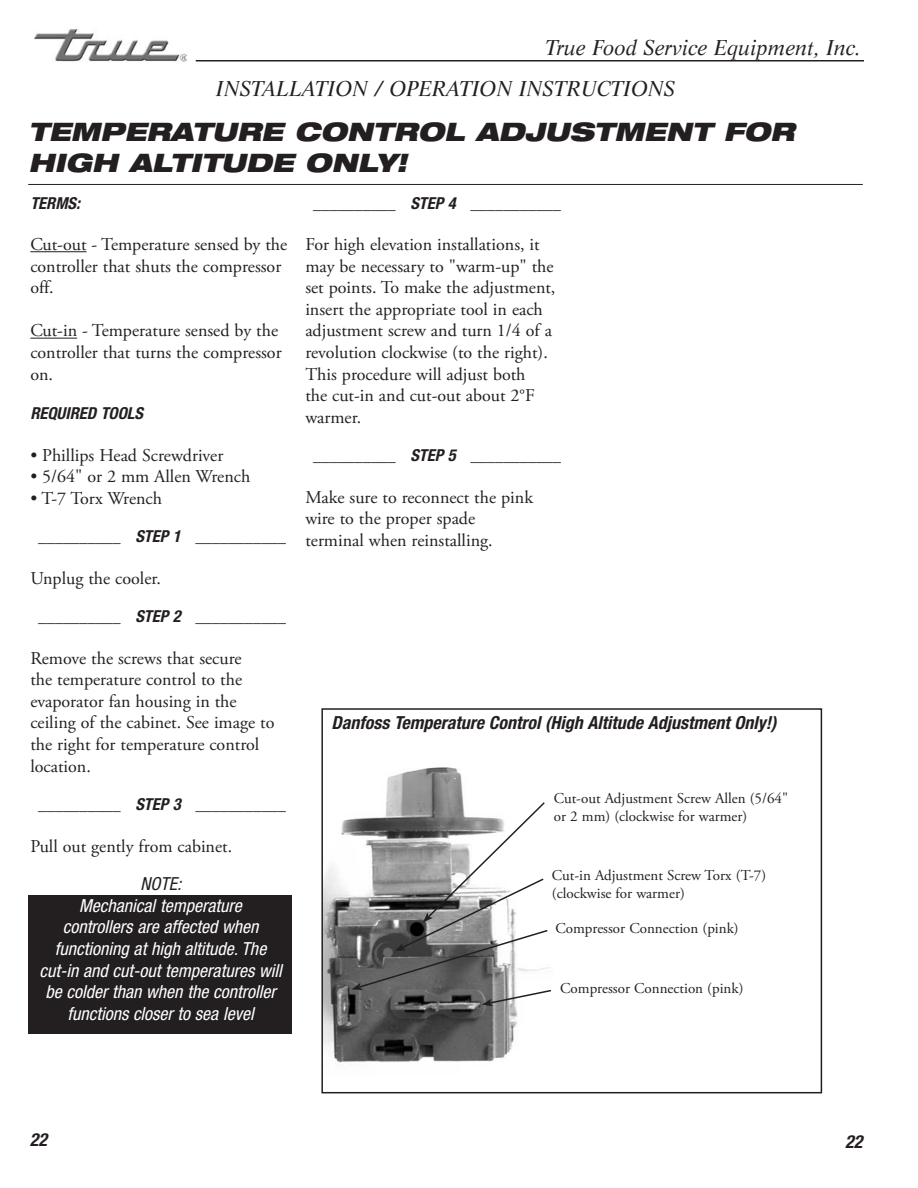
<style>
.page{position:relative;width:918px;height:1188px;background:#fff}
.page>*{position:absolute;margin:0;border:0;box-sizing:border-box;transform-origin:0 0}
.Table_Of_Contents{font:italic 900 expanded 25.5px/30.6px "Helvetica Neue LT Std";color:#231f20}
.t1{font:italic 21px "Life LT Std";color:#231f20}
.t2{font:18px/21.6px "Adobe Garamond Pro";color:#231f20}
.t3{font:italic condensed 18px/21.6px "Helvetica Neue LT Std";color:#fff;text-align:center}
.t4{font:italic 700 condensed 18px "Helvetica Neue LT Std";color:#231f20}
.t5{font:italic condensed 18px "Helvetica Neue LT Std";color:#231f20}
.t6{font:italic 700 condensed 16.5px "Helvetica Neue LT Std";color:#231f20}
.t7{font:15px/18px "Adobe Garamond Pro";color:#231f20}
.s1{font-weight:400;font-style:normal;font-stretch:normal}
</style>
<div class="page">
<img style="left:324px;top:767px;width:194px;height:296px">
<div style="left:321px;top:708px;width:501px;height:385px;border:2px solid #231f20"></div>
<div style="left:29px;top:896px;width:263px;height:138px;background:#231f20"></div>
<hr style="left:30px;top:251px;width:57px;height:1px;background:#231f20">
<hr style="left:30px;top:338px;width:47px;height:1px;background:#231f20">
<svg style="left:352px;top:801px;width:199px;height:205px"></svg>
<hr style="left:28px;top:184px;width:835px;height:1px;background:#231f20">
<hr style="left:196px;top:60px;width:668px;height:2px;background:#231f20">
<img style="left:35px;top:29px;width:152px;height:33px">
<p class="t1" style="left:545px;top:35px;width:317px">True Food Service Equipment, Inc.</p>
<p class="t1" style="left:216px;top:76px;width:461px">INSTALLATION / OPERATION INSTRUCTIONS</p>
<p class="Table_Of_Contents" style="left:28px;top:116px;width:768px">TEMPERATURE CONTROL ADJUSTMENT FOR<br>HIGH ALTITUDE ONLY!</p>
<p class="t6" style="left:30px;top:193px;width:51px">TERMS:</p>
<p class="t2" style="left:30px;top:234px;width:259px">Cut-out - Temperature sensed by the controller that shuts the compressor off.</p>
<p class="t2" style="left:30px;top:320px;width:253px">Cut-in - Temperature sensed by the controller that turns the compressor on.</p>
<p class="t6" style="left:30px;top:403px;width:114px">REQUIRED TOOLS</p>
<p class="t2" style="left:30px;top:445px;width:195px">• Phillips Head Screwdriver</p>
<p class="t2" style="left:30px;top:466px;width:221px">• 5/64" or 2 mm Allen Wrench</p>
<p class="t2" style="left:30px;top:488px;width:133px">• T-7 Torx Wrench</p>
<p class="t6" style="left:39px;top:526px;width:249px">__________ STEP 1 <span class="s1">___________</span></p>
<p class="t2" style="left:30px;top:568px;width:132px">Unplug the cooler.</p>
<p class="t6" style="left:39px;top:606px;width:249px">__________ STEP 2 <span class="s1">___________</span></p>
<p class="t2" style="left:30px;top:648px;width:246px">Remove the screws that secure<br>the temperature control to the evaporator fan housing in the ceiling of the cabinet. See image to the right for temperature control location.</p>
<p class="t6" style="left:39px;top:794px;width:249px">__________ STEP 3 <span class="s1">___________</span></p>
<p class="t2" style="left:30px;top:836px;width:203px">Pull out gently from cabinet.</p>
<p class="t5" style="left:140px;top:873px;width:43px">NOTE:</p>
<p class="t3" style="left:79px;top:895px;width:164px">Mechanical temperature</p>
<p class="t3" style="left:39px;top:917px;width:244px">controllers are affected when functioning at high altitude. The cut-in and cut-out temperatures will be colder than when the controller functions closer to sea level</p>
<p class="t6" style="left:314px;top:193px;width:249px">__________ STEP 4 <span class="s1">___________</span></p>
<p class="t2" style="left:305px;top:234px;width:252px">For high elevation installations, it may be necessary to "warm-up" the set points. To make the adjustment, insert the appropriate tool in each adjustment screw and turn 1/4 of a revolution clockwise (to the right).<br>This procedure will adjust both<br>the cut-in and cut-out about 2°F warmer.</p>
<p class="t6" style="left:314px;top:445px;width:249px">__________ STEP 5 <span class="s1">___________</span></p>
<p class="t2" style="left:305px;top:487px;width:229px">Make sure to reconnect the pink wire to the proper spade</p>
<p class="t2" style="left:305px;top:530px;width:189px">terminal when reinstalling.</p>
<p class="t4" style="left:331px;top:711px;width:447px">Danfoss Temperature Control (High Altitude Adjustment Only!)</p>
<p class="t7" style="left:554px;top:790px;width:236px">Cut-out Adjustment Screw Allen (5/64" or 2 mm) (clockwise for warmer)</p>
<p class="t7" style="left:552px;top:867px;width:216px">Cut-in Adjustment Screw Torx (T-7)</p>
<p class="t7" style="left:552px;top:885px;width:134px">(clockwise for warmer)</p>
<p class="t7" style="left:555px;top:919px;width:185px">Compressor Connection (pink)</p>
<p class="t7" style="left:560px;top:980px;width:185px">Compressor Connection (pink)</p>
<p class="t4" style="left:30px;top:1129px;width:19px">22</p>
<p class="t4" style="left:845px;top:1131px;width:19px">22</p>
</div>
